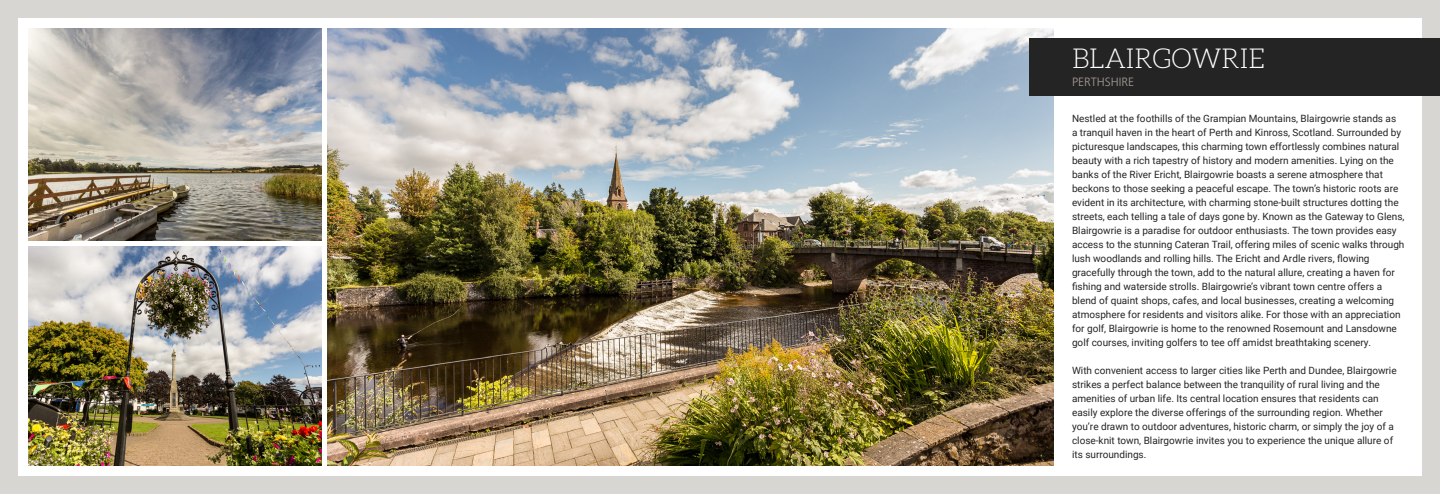
<style>
.page{position:relative;width:1440px;height:494px;background:#fff}
.page>*{position:absolute;margin:0;border:0;box-sizing:border-box;transform-origin:0 0}
.t1{font:300 27px "Aleo";color:#fff}
.t2{font:300 12px "Frutiger";color:#a69b92}
.t3{font:10px/14px "Roboto";color:#252425}
</style>
<div class="page">
<div style="left:0;top:0;width:1440px;height:17px;background:#d7d6d2"></div>
<div style="left:0;top:476px;width:1440px;height:17px;background:#d7d6d2"></div>
<div style="left:0;top:0;width:17px;height:493px;background:#d7d6d2"></div>
<div style="left:1423px;top:0;width:17px;height:493px;background:#d7d6d2"></div>
<img style="left:28px;top:28px;width:293px;height:212px">
<img style="left:28px;top:246px;width:293px;height:219px">
<img style="left:327px;top:28px;width:727px;height:437px">
<div style="left:1030px;top:38px;width:410px;height:58px;background:#252425"></div>
<h1 class="t1" style="left:1072px;top:42px;width:195px">BLAIRGOWRIE</h1>
<p class="t2" style="left:1072px;top:74px;width:64px">PERTHSHIRE</p>
<p class="t3" style="left:1072px;top:110px;width:334px">Nestled at the foothills of the Grampian Mountains, Blairgowrie stands as<br>a tranquil haven in the heart of Perth and Kinross, Scotland. Surrounded by picturesque landscapes, this charming town effortlessly combines natural beauty with a rich tapestry of history and modern amenities. Lying on the banks of the River Ericht, Blairgowrie boasts a serene atmosphere that beckons to those seeking a peaceful escape. The town’s historic roots are evident in its architecture, with charming stone-built structures dotting the streets, each telling a tale of days gone by. Known as the Gateway to Glens, Blairgowrie is a paradise for outdoor enthusiasts. The town provides easy access to the stunning Cateran Trail, offering miles of scenic walks through lush woodlands and rolling hills. The Ericht and Ardle rivers, flowing gracefully through the town, add to the natural allure, creating a haven for fishing and waterside strolls. Blairgowrie’s vibrant town centre offers a blend of quaint shops, cafes, and local businesses, creating a welcoming atmosphere for residents and visitors alike. For those with an appreciation for golf, Blairgowrie is home to the renowned Rosemount and Lansdowne golf courses, inviting golfers to tee off amidst breathtaking scenery.</p>
<p class="t3" style="left:1072px;top:362px;width:326px">With convenient access to larger cities like Perth and Dundee, Blairgowrie strikes a perfect balance between the tranquility of rural living and the amenities of urban life. Its central location ensures that residents can easily explore the diverse offerings of the surrounding region. Whether you’re drawn to outdoor adventures, historic charm, or simply the joy of a close-knit town, Blairgowrie invites you to experience the unique allure of its surroundings.</p>
</div>
